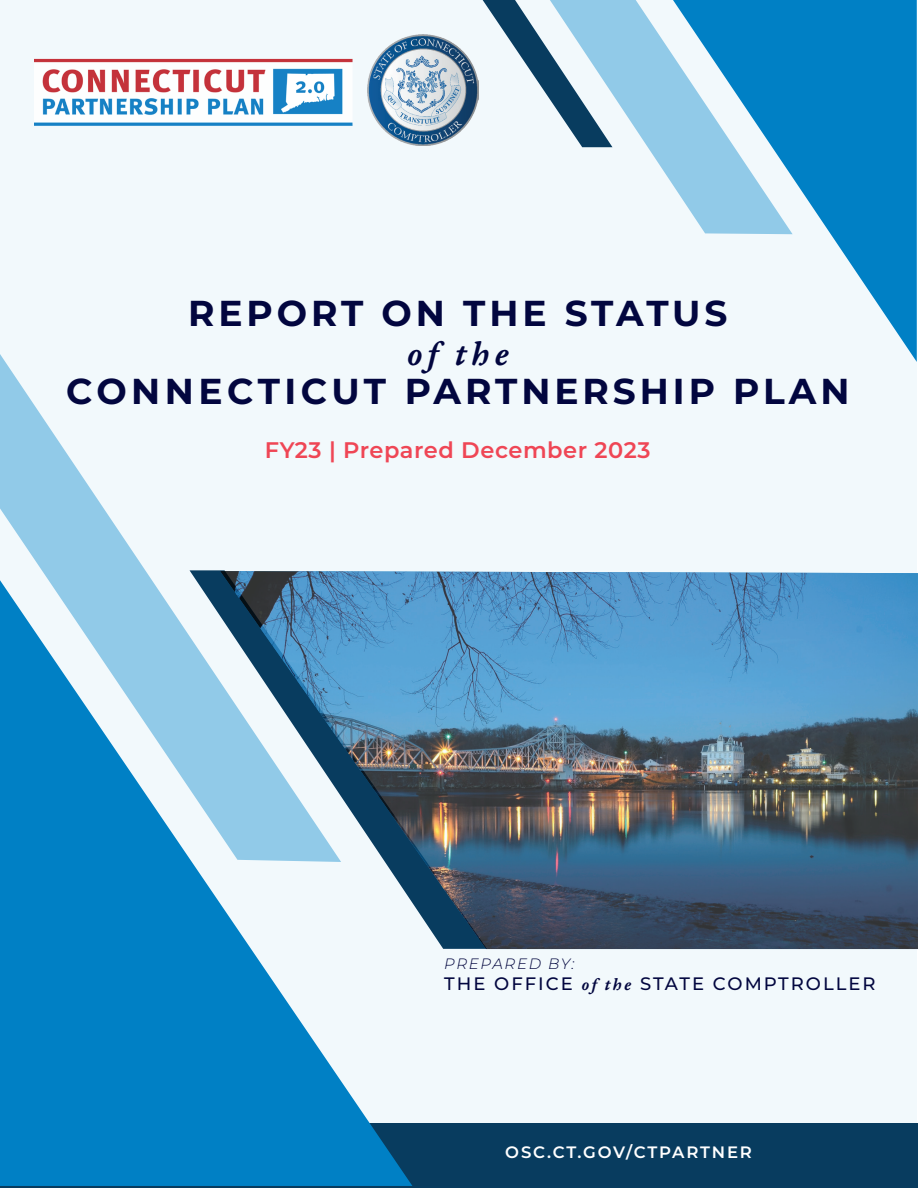
<style>
.page{position:relative;width:918px;height:1188px;background:#fff}
.page>*{position:absolute;margin:0;border:0;box-sizing:border-box;transform-origin:0 0}
.t1{font:100 36px "Montserrat";letter-spacing:.11em;color:#02063f}
.t2{font:36px "Garamond Premr Pro Smbd It Capt";color:#02063f}
.t3{font:100 22.5px "Montserrat";letter-spacing:.025em;color:#ef4655}
.t4{font:100 18px "Montserrat";letter-spacing:.11em;color:#02063f}
.t5{font:100 16.5px "Montserrat";letter-spacing:.11em;color:#fff}
.t6{font:italic 100 15px "Montserrat";letter-spacing:.11em;color:#02063f}
.s1{font-family:"Garamond Premr Pro Smbd It Capt";font-weight:400}
</style>
<div class="page">
<div style="left:0;top:0;width:917px;height:1188px;background:#f2f9fc"></div>
<div style="left:0;top:1123px;width:918px;height:65px;background:#083c5f"></div>
<img style="left:367px;top:35px;width:112px;height:111px">
<img style="left:34px;top:58px;width:319px;height:68px">
<svg style="left:0;top:862px;width:412px;height:324px;fill:#0080c5"></svg>
<svg style="left:0;top:354px;width:190px;height:508px"></svg>
<svg style="left:190px;top:570px;width:35px;height:379px"></svg>
<svg style="left:483px;top:0;width:67px;height:100px"></svg>
<svg style="left:550px;top:0;width:123px;height:185px;fill:#91cae8"></svg>
<svg style="left:673px;top:0;width:244px;height:362px"></svg>
<img style="left:220px;top:571px;width:698px;height:378px">
<p class="t1" style="left:188px;top:289px;width:541px">REPORT ON THE STATUS</p>
<p class="t2" style="left:407px;top:332px;width:104px">of the</p>
<p class="t1" style="left:66px;top:367px;width:785px">CONNECTICUT PARTNERSHIP PLAN</p>
<p class="t3" style="left:265px;top:435px;width:387px">FY23 | Prepared December 2023</p>
<p class="t6" style="left:444px;top:953px;width:132px">PREPARED BY:</p>
<p class="t4" style="left:444px;top:972px;width:433px">THE OFFICE <span class="s1">of the</span> STATE COMPTROLLER</p>
<p class="t5" style="left:505px;top:1142px;width:248px">OSC.CT.GOV/CTPARTNER</p>
</div>
